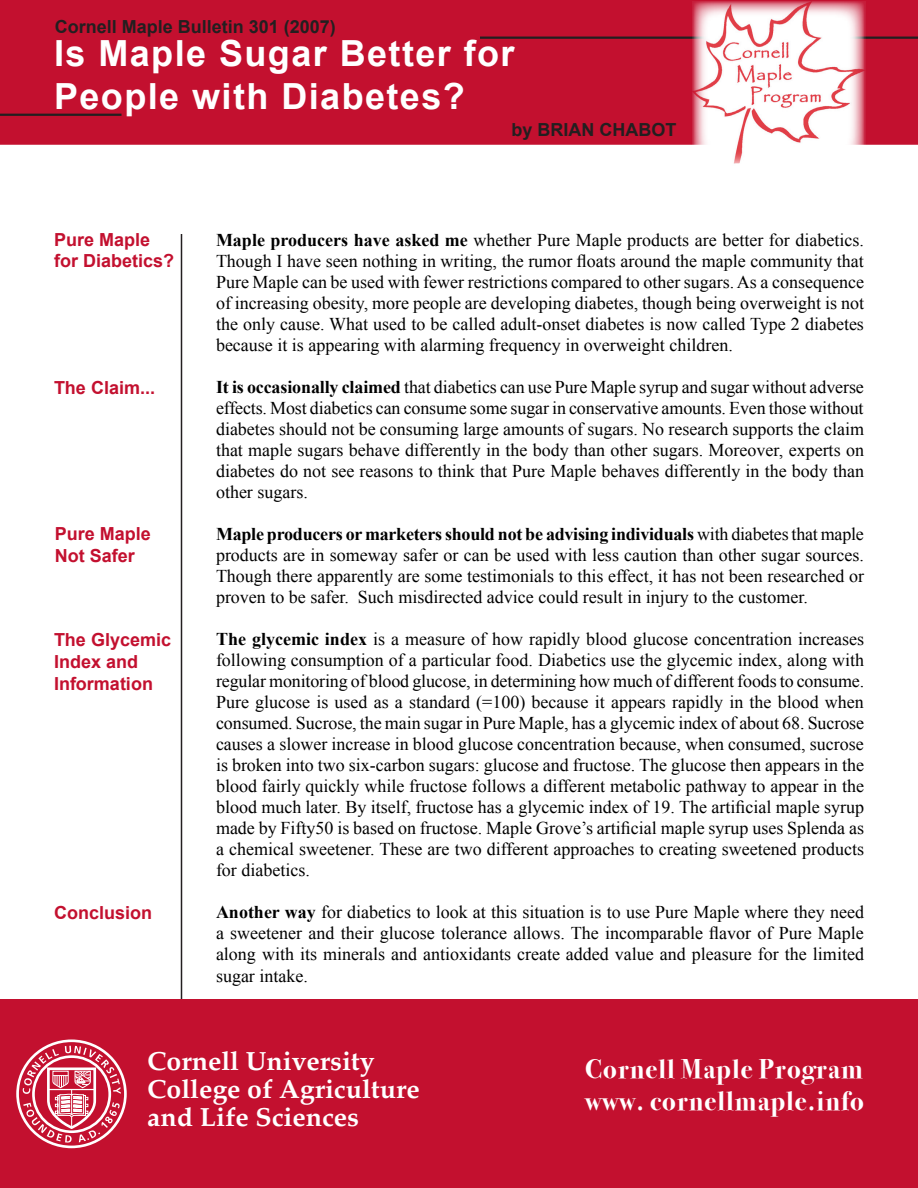
<style>
.page{position:relative;width:918px;height:1188px;background:#fff}
.page>*{position:absolute;margin:0;border:0;box-sizing:border-box;transform-origin:0 0}
.t1{font:700 36px/43.2px "Arial";letter-spacing:.04em;color:#fff}
.t2{font:27px/32.4px "Bodoni Svty Two OSITCTT Bold";letter-spacing:.04em;color:#fff}
.t3{font:700 26.25px/28px "Palatino";color:#fff}
.t4{font:18px/21px "Times New Roman";color:#000;text-align:justify}
.t5{font:700 18px/21.6px "Arial";color:#c3102f}
.t6{font:700 18px "Arial";color:#231f20}
.s1{font-weight:700}
</style>
<div class="page">
<div style="left:0;top:0;width:918px;height:145px;background:#c3102f"></div>
<hr style="left:0;top:114px;width:122px;height:2px;background:#231f20">
<hr style="left:480px;top:37px;width:438px;height:2px;background:#231f20">
<img style="left:693px;top:2px;width:172px;height:162px">
<hr style="left:181px;top:234px;width:1px;height:954px;background:#231f20">
<div style="left:0;top:999px;width:918px;height:189px;background:#c3102f"></div>
<div style="left:16px;top:1039px;width:111px;height:109px;border:3px solid #fff;border-radius:50%"></div>
<svg style="left:23px;top:1046px;width:98px;height:97px"></svg>
<p class="t6" style="left:55px;top:16px;width:283px">Cornell Maple Bulletin 301 (2007)</p>
<h1 class="t1" style="left:54px;top:31px;width:462px">Is Maple Sugar Better for<br>People with Diabetes?</h1>
<p class="t6" style="left:512px;top:120px;width:166px">by BRIAN CHABOT</p>
<p class="t5" style="left:54px;top:229px;width:122px">Pure Maple for Diabetics?</p>
<p class="t5" style="left:54px;top:377px;width:103px">The Claim...</p>
<p class="t5" style="left:55px;top:523px;width:98px">Pure Maple<br>Not Safer</p>
<p class="t5" style="left:54px;top:629px;width:119px">The Glycemic<br>Index and<br>Information</p>
<p class="t5" style="left:54px;top:902px;width:100px">Conclusion</p>
<p class="t4" style="left:216px;top:230px;width:650px"><span class="s1">Maple producers have asked me</span> whether Pure Maple products are better for diabetics.<br>Though I have seen nothing in writing, the rumor floats around the maple community that Pure Maple can be used with fewer restrictions compared to other sugars. As a consequence of increasing obesity, more people are developing diabetes, though being overweight is not the only cause. What used to be called adult-onset diabetes is now called Type 2 diabetes because it is appearing with alarming frequency in overweight children.</p>
<p class="t4" style="left:216px;top:377px;width:650px"><span class="s1">It is occasionally claimed</span> that diabetics can use Pure Maple syrup and sugar without adverse effects. Most diabetics can consume some sugar in conservative amounts. Even those without diabetes should not be consuming large amounts of sugars. No research supports the claim that maple sugars behave differently in the body than other sugars. Moreover, experts on diabetes do not see reasons to think that Pure Maple behaves differently in the body than other sugars.</p>
<p class="t4" style="left:216px;top:524px;width:650px"><span class="s1">Maple producers or marketers should not be advising individuals</span> with diabetes that maple products are in someway safer or can be used with less caution than other sugar sources.<br>Though there apparently are some testimonials to this effect, it has not been researched or proven to be safer. Such misdirected advice could result in injury to the customer.</p>
<p class="t4" style="left:216px;top:629px;width:650px"><span class="s1">The glycemic index</span> is a measure of how rapidly blood glucose concentration increases following consumption of a particular food. Diabetics use the glycemic index, along with regular monitoring of blood glucose, in determining how much of different foods to consume.<br>Pure glucose is used as a standard (=100) because it appears rapidly in the blood when consumed. Sucrose, the main sugar in Pure Maple, has a glycemic index of about 68. Sucrose causes a slower increase in blood glucose concentration because, when consumed, sucrose is broken into two six-carbon sugars: glucose and fructose. The glucose then appears in the blood fairly quickly while fructose follows a different metabolic pathway to appear in the blood much later. By itself, fructose has a glycemic index of 19. The artificial maple syrup made by Fifty50 is based on fructose. Maple Grove’s artificial maple syrup uses Splenda as a chemical sweetener. These are two different approaches to creating sweetened products for diabetics.</p>
<p class="t4" style="left:216px;top:902px;width:650px"><span class="s1">Another way</span> for diabetics to look at this situation is to use Pure Maple where they need a sweetener and their glucose tolerance allows. The incomparable flavor of Pure Maple along with its minerals and antioxidants create added value and pleasure for the limited sugar intake.</p>
<h3 class="t3" style="left:147px;top:1050px;width:274px">Cornell University<br>College of Agriculture and Life Sciences</h3>
<h2 class="t2" style="left:585px;top:1053px;width:280px">Cornell Maple Program www. cornellmaple.info</h2>
</div>
